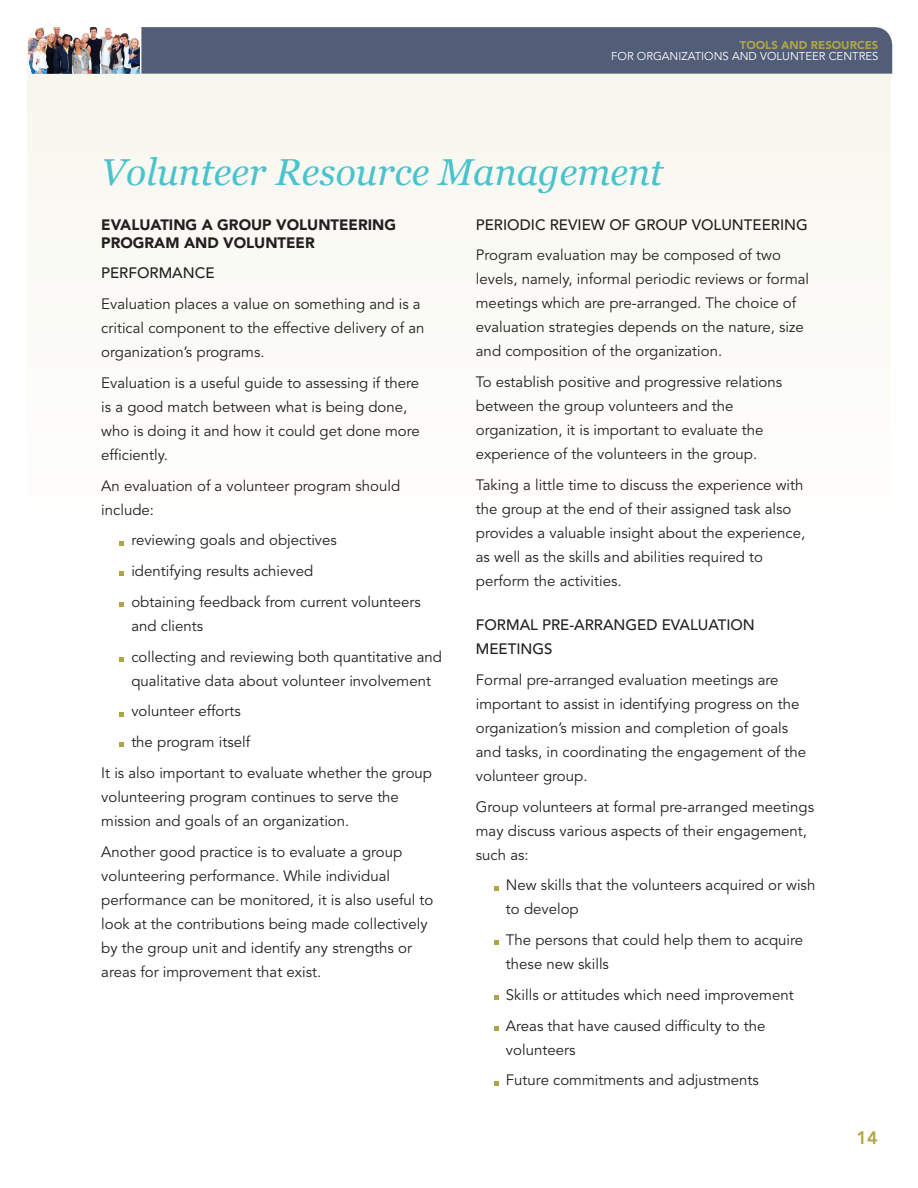
<style>
.page{position:relative;width:918px;height:1188px;background:#fff}
.page>*{position:absolute;margin:0;border:0;box-sizing:border-box;transform-origin:0 0}
.t1{font:italic 37.5px "Georgia";color:#49c3ce}
.t2{font:800 18px "Avenir LT Std";color:#b0a443}
.t3{font:15px/24px "Avenir LT Std";color:#231f20}
.t4{font:500 15px/24px "Avenir LT Std";color:#231f20}
.t5{font:900 15px "Avenir LT Std";color:#231f20}
.t6{font:11.4px "Avenir LT Std";color:#fff}
.t7{font:900 11.4px "Avenir LT Std";color:#b0a443}
</style>
<div class="page">
<div style="left:27px;top:27px;width:864px;height:526px;background:#fbfbf6;border-radius:18px"></div>
<div style="left:141px;top:27px;width:751px;height:47px;background:#525d78"></div>
<img style="left:28px;top:27px;width:112px;height:47px">
<hr style="left:140px;top:27px;width:1px;height:47px;background:#fff">
<svg style="left:119px;top:541px;width:5px;height:4px"></svg>
<svg style="left:119px;top:572px;width:5px;height:4px"></svg>
<svg style="left:119px;top:602px;width:5px;height:5px"></svg>
<svg style="left:119px;top:657px;width:5px;height:5px"></svg>
<svg style="left:119px;top:712px;width:5px;height:4px"></svg>
<svg style="left:119px;top:743px;width:5px;height:4px"></svg>
<svg style="left:494px;top:886px;width:4px;height:4px"></svg>
<svg style="left:494px;top:941px;width:4px;height:4px"></svg>
<svg style="left:494px;top:995px;width:4px;height:5px"></svg>
<svg style="left:494px;top:1026px;width:4px;height:5px"></svg>
<svg style="left:494px;top:1081px;width:4px;height:4px"></svg>
<p class="t7" style="left:740px;top:38px;width:9px">TOOL</p>
<p class="t7" style="left:771px;top:38px;width:70px">S AND RESOUR</p>
<p class="t7" style="left:857px;top:38px;width:23px">CES</p>
<p class="t6" style="left:611px;top:50px;width:269px">FOR ORGANIZATIONS AND VOLUNTEER CENTRES</p>
<h1 class="t1" style="left:101px;top:150px;width:564px">Volunteer Resource Management</h1>
<p class="t5" style="left:101px;top:215px;width:140px">EVALUATIN G A GROUP</p>
<p class="t5" style="left:276px;top:215px;width:22px">VOLUNTEERIN</p>
<p class="t5" style="left:384px;top:215px;width:13px">G</p>
<p class="t5" style="left:101px;top:233px;width:12px">PRO</p>
<p class="t5" style="left:133px;top:233px;width:112px">GRAM AND VOLUNTEER</p>
<p class="t4" style="left:101px;top:262px;width:115px">PERFORMANCE</p>
<p class="t3" style="left:101px;top:292px;width:325px">Evaluation places a value on something and is a critical component to the effective delivery of an organization’s programs.</p>
<p class="t3" style="left:101px;top:371px;width:320px">Evaluation is a useful guide to assessing if there is a good match between what is being done, who is doing it and how it could get done more efficiently.</p>
<p class="t3" style="left:101px;top:474px;width:300px">An evaluation of a volunteer program should include:</p>
<p class="t3" style="left:131px;top:525px;width:291px;line-height:30.8px">reviewing goals and objectives<br>identifying results achieved<br>obtaining feedback from current volunteers</p>
<p class="t3" style="left:131px;top:611px;width:312px;line-height:30.8px">and clients<br>collecting and reviewing both quantitative and</p>
<p class="t3" style="left:131px;top:669px;width:301px">qualitative data about volunteer involvement</p>
<p class="t3" style="left:131px;top:700px;width:111px">volunteer efforts</p>
<p class="t3" style="left:131px;top:730px;width:120px">the program itself</p>
<p class="t3" style="left:101px;top:761px;width:332px">It is also important to evaluate whether the group</p>
<p class="t3" style="left:101px;top:785px;width:299px">volunteering program continues to serve the mission and goals of an organization.</p>
<p class="t3" style="left:101px;top:840px;width:334px">Another good practice is to evaluate a group volunteering performance. While individual performance can be monitored, it is also useful to look at the contributions being made collectively by the group unit and identify any strengths or areas for improvement that exist.</p>
<p class="t4" style="left:476px;top:213px;width:333px">PERIODIC REVIEW OF GROUP VOLUNTEERING</p>
<p class="t3" style="left:476px;top:244px;width:335px">Program evaluation may be composed of two levels, namely, informal periodic reviews or formal meetings which are pre-arranged. The choice of evaluation strategies depends on the nature, size and composition of the organization.</p>
<p class="t3" style="left:476px;top:370px;width:308px">To establish positive and progressive relations between the group volunteers and the organization, it is important to evaluate the experience of the volunteers in the group.</p>
<p class="t3" style="left:476px;top:473px;width:331px">Taking a little time to discuss the experience with the group at the end of their assigned task also provides a valuable insight about the experience, as well as the skills and abilities required to perform the activities.</p>
<p class="t4" style="left:476px;top:613px;width:281px">FORMAL PRE-ARRANGED EVALUATION<br>MEETINGS</p>
<p class="t3" style="left:476px;top:668px;width:332px">Formal pre-arranged evaluation meetings are important to assist in identifying progress on the organization’s mission and completion of goals and tasks, in coordinating the engagement of the volunteer group.</p>
<p class="t3" style="left:476px;top:795px;width:340px">Group volunteers at formal pre-arranged meetings may discuss various aspects of their engagement, such as:</p>
<p class="t3" style="left:506px;top:874px;width:311px">New skills that the volunteers acquired or wish to develop</p>
<p class="t3" style="left:506px;top:928px;width:299px">The persons that could help them to acquire these new skills</p>
<p class="t3" style="left:506px;top:980px;width:289px;line-height:30.8px">Skills or attitudes which need improvement<br>Areas that have caused difficulty to the</p>
<p class="t3" style="left:506px;top:1035px;width:255px;line-height:30.8px">volunteers<br>Future commitments and adjustments</p>
<p class="t2" style="left:856px;top:1127px;width:23px">14</p>
</div>
